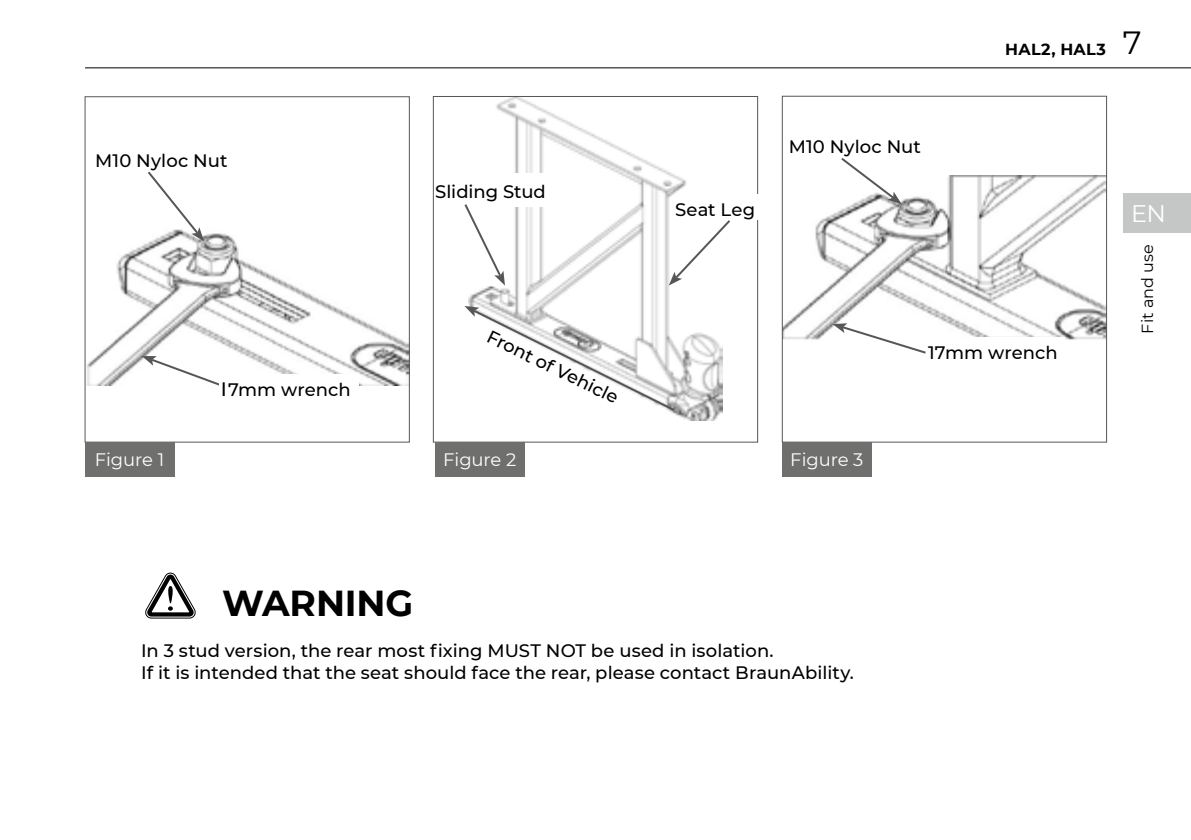
<style>
.page{position:relative;width:1191px;height:840px;background:#fff}
.page>*{position:absolute;margin:0;border:0;box-sizing:border-box;transform-origin:0 0}
.t1{font:700 36px "Montserrat";letter-spacing:-.005em;color:#000}
.t2{font:24px "Montserrat";color:#fff}
.t3{font:500 18px/21.6px "Montserrat";letter-spacing:.005em;color:#000}
.t4{font:18px "Montserrat";letter-spacing:-.005em;color:#fff}
.t5{font:700 16px "Montserrat";letter-spacing:.02em;color:#000}
.t6{font:16px "Montserrat";letter-spacing:.01em;color:#000}
.s1{font-family:"Gill Sans MT Pro";font-size:20px}
.s2{font-weight:400;font-size:32px}
</style>
<div class="page">
<svg style="left:145px;top:572px;width:51px;height:47px"></svg>
<img style="left:87px;top:233px;width:320px;height:152px">
<img style="left:784px;top:175px;width:320px;height:165px">
<div style="left:782px;top:96px;width:324px;height:346px;border:1px solid #565656"></div>
<img style="left:468px;top:98px;width:255px;height:322px">
<div style="left:433px;top:96px;width:325px;height:346px;border:1px solid #565656"></div>
<svg style="left:146px;top:171px;width:58px;height:70px"></svg>
<svg style="left:142px;top:356px;width:86px;height:30px"></svg>
<div style="left:219px;top:373px;width:139px;height:28px;background:#fff"></div>
<svg style="left:839px;top:158px;width:62px;height:46px"></svg>
<svg style="left:832px;top:323px;width:96px;height:31px"></svg>
<div style="left:928px;top:336px;width:137px;height:28px;background:#fff"></div>
<div style="left:435px;top:173px;width:126px;height:33px;background:#fff"></div>
<svg style="left:464px;top:204px;width:41px;height:81px"></svg>
<svg style="left:668px;top:218px;width:62px;height:67px"></svg>
<div style="left:675px;top:194px;width:94px;height:26px;background:#fff"></div>
<svg style="left:464px;top:306px;width:213px;height:106px"></svg>
<div style="left:85px;top:442px;width:89px;height:34px;background:#6f6f6e"></div>
<div style="left:435px;top:442px;width:89px;height:34px;background:#6f6f6e"></div>
<div style="left:782px;top:442px;width:89px;height:34px;background:#6f6f6e"></div>
<div style="left:1123px;top:193px;width:68px;height:39px;background:#c5c6c6"></div>
<hr style="left:85px;top:67px;width:1106px;height:1px;background:#000">
<p class="t3" style="left:95px;top:149px;width:134px">M10 Nyloc Nut</p>
<p class="t3" style="left:219px;top:378px;width:133px"><span class="s1">1</span>7mm wrench</p>
<p class="t3" style="left:435px;top:180px;width:112px">Sliding Stud</p>
<p class="t3" style="left:493px;top:325px;width:145px;rotate:26deg">Front of Vehicle</p>
<p class="t3" style="left:675px;top:198px;width:81px">Seat Leg</p>
<p class="t3" style="left:788px;top:135px;width:134px">M10 Nyloc Nut</p>
<p class="t5" style="left:1005px;top:38px;width:138px">HAL2, HAL3 <span class="s2">7</span></p>
<h2 class="t2" style="left:1131px;top:196px;width:36px">EN</h2>
<p class="t6" style="left:1136px;top:333px;width:91px;rotate:-90deg">Fit and use</p>
<p class="t3" style="left:928px;top:341px;width:131px">17mm wrench</p>
<p class="t4" style="left:95px;top:447px;width:71px">Figure 1</p>
<p class="t4" style="left:443px;top:447px;width:75px">Figure 2</p>
<p class="t4" style="left:790px;top:447px;width:75px">Figure 3</p>
<h1 class="t1" style="left:222px;top:576px;width:193px">WARNING</h1>
<p class="t3" style="left:141px;top:639px;width:714px">In 3 stud version, the rear most fixing MUST NOT be used in isolation.<br>If it is intended that the seat should face the rear, please contact BraunAbility.</p>
</div>
